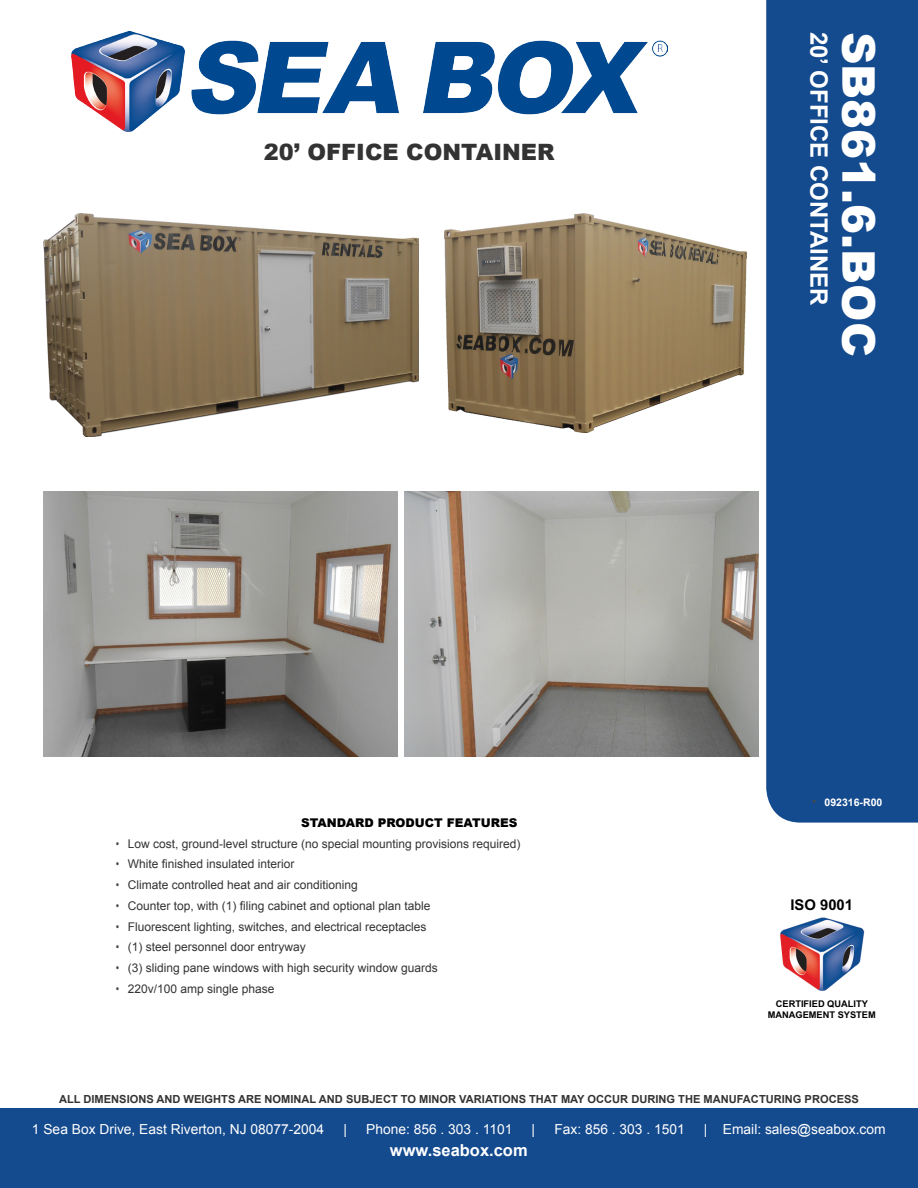
<style>
.page{position:relative;width:918px;height:1188px;background:#fff}
.page>*{position:absolute;margin:0;border:0;box-sizing:border-box;transform-origin:0 0}
.t1{font:900 45px "Arial";color:#fff}
.t2{font:700 24px "Arial";color:#fff}
.t3{font:900 22.5px "Arial";color:#333}
.t4{font:700 16.5px "Arial";color:#fff}
.t5{font:700 14.85px "Arial";color:#000}
.t6{font:13.8px "Arial";color:#fff}
.t7{font:12px "Arial";color:#333}
.t8{font:900 12px "Arial";color:#000}
.t9{font:700 11.1px "Arial";color:#333}
.t10{font:700 10.5px "Arial";color:#fff}
.t11{font:700 9.3px/11.1px "Arial";color:#000;text-align:center}
.s1{font-family:"Arial Narrow";color:#4a4a4d}
.s2{font-family:"Arial Narrow";font-weight:400;font-size:12.75px;color:#4a4a4d}
</style>
<div class="page">
<div style="left:766px;top:0;width:152px;height:823px;background:#144a8e"></div>
<img style="left:72px;top:31px;width:596px;height:101px">
<div style="left:0;top:1108px;width:918px;height:80px;background:#144a8e"></div>
<img style="left:780px;top:917px;width:85px;height:74px">
<img style="left:44px;top:213px;width:374px;height:223px">
<img style="left:445px;top:214px;width:302px;height:218px">
<img style="left:44px;top:492px;width:353px;height:265px">
<img style="left:405px;top:492px;width:354px;height:265px">
<h3 class="t3" style="left:264px;top:136px;width:292px">20’ OFFICE CONTAINER</h3>
<p class="t8" style="left:301px;top:814px;width:218px">STANDARD PRODUCT FEATURES</p>
<p class="t7" style="left:116px;top:836px;width:406px"><span class="s1">•</span> Low cost, ground-level structure (no special mounting provisions required)</p>
<p class="t7" style="left:116px;top:856px;width:180px"><span class="s1">•</span> White finished insulated interior</p>
<p class="t7" style="left:116px;top:877px;width:244px"><span class="s1">•</span> Climate controlled heat and air conditioning</p>
<p class="t7" style="left:116px;top:898px;width:316px"><span class="s1">•</span> Counter top, with (1) filing cabinet and optional plan table</p>
<p class="t7" style="left:116px;top:919px;width:312px"><span class="s1">•</span> Fluorescent lighting, switches, and electrical receptacles</p>
<p class="t7" style="left:116px;top:939px;width:192px"><span class="s1">•</span> (1) steel personnel door entryway</p>
<p class="t7" style="left:116px;top:960px;width:324px"><span class="s1">•</span> (3) sliding pane windows with high security window guards</p>
<p class="t7" style="left:116px;top:981px;width:160px"><span class="s1">•</span> 220v/100 amp single phase</p>
<h2 class="t2" style="left:835px;top:32px;width:276px;rotate:90deg">20’ OFFICE CONTAINER</h2>
<h1 class="t1" style="left:891px;top:32px;width:327px;rotate:90deg">SB861.6.BOC</h1>
<p class="t10" style="left:813px;top:796px;width:71px"><span class="s2">•</span> 092316-R00</p>
<p class="t5" style="left:791px;top:895px;width:64px">ISO 9001</p>
<p class="t11" style="left:768px;top:998px;width:110px">CERTIFIED QUALITY<br>MANAGEMENT SYSTEM</p>
<p class="t9" style="left:59px;top:1092px;width:801px">ALL DIMENSIONS AND WEIGHTS ARE NOMINAL AND SUBJECT TO MINOR VARIATIONS THAT MAY OCCUR DURING THE MANUFACTURING PROCESS</p>
<p class="t6" style="left:32px;top:1120px;width:294px">1 Sea Box Drive, East Riverton, NJ 08077-2004</p>
<p class="t6" style="left:343px;top:1120px;width:5px">|</p>
<p class="t6" style="left:366px;top:1120px;width:148px">Phone: 856 . 303 . 1101</p>
<p class="t6" style="left:532px;top:1120px;width:5px">|</p>
<p class="t6" style="left:554px;top:1120px;width:132px">Fax: 856 . 303 . 1501</p>
<p class="t6" style="left:704px;top:1120px;width:183px">| Email: sales@seabox.com</p>
<h3 class="t4" style="left:390px;top:1140px;width:139px">www.seabox.com</h3>
</div>
